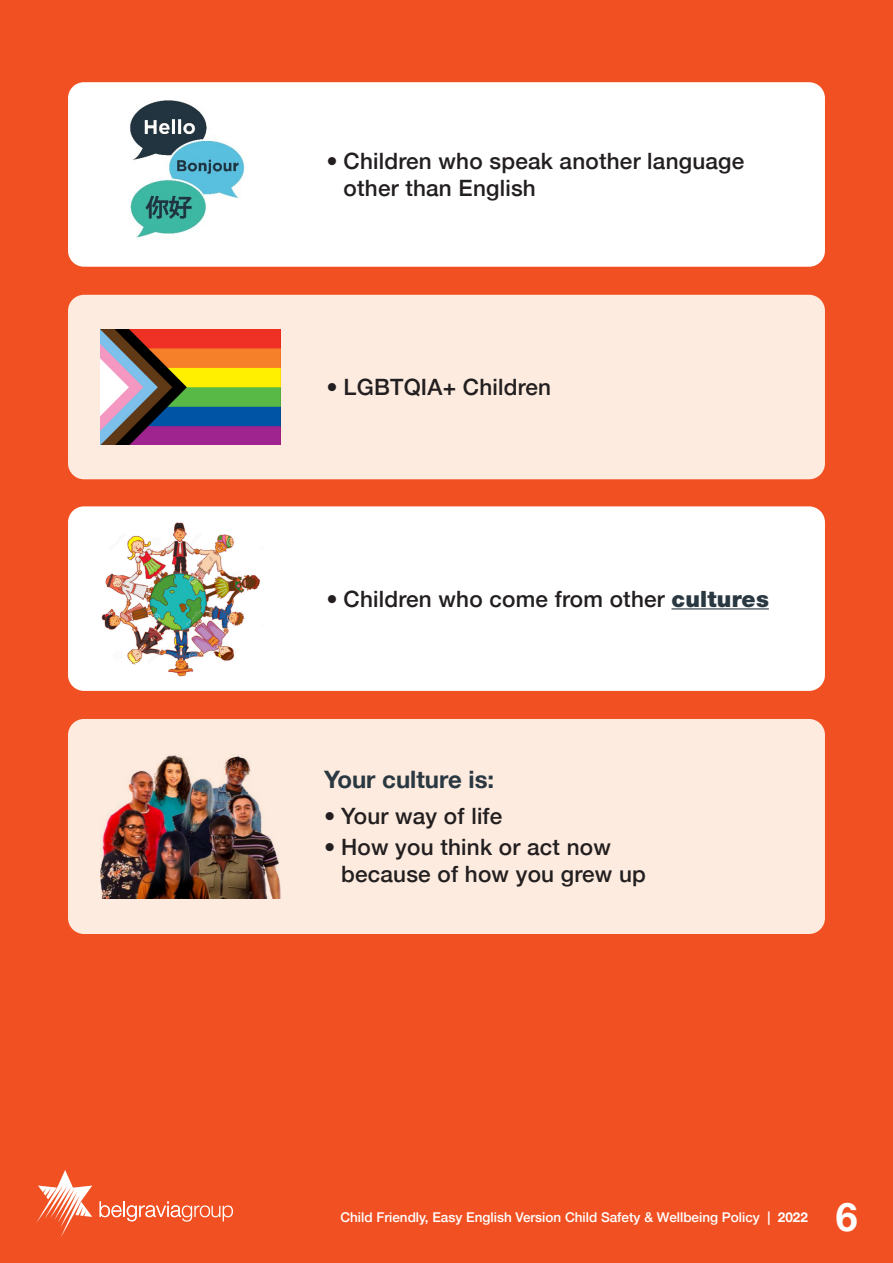
<style>
.page{position:relative;width:893px;height:1263px;background:#f15122}
.page>*{position:absolute;margin:0;border:0;box-sizing:border-box;transform-origin:0 0}
.t1{font:700 39.3px "Helvetica Neue";color:#fff}
.body{font:700 24px "Helvetica Neue";color:#2a3842}
.t2{font:500 22.5px/27px "Helvetica Neue";letter-spacing:.01em;color:#231f20}
.t3{font:500 13.5px "Helvetica Neue";color:#fff}
.s1{font-family:"Helvetica Neue LT Std";font-weight:900;color:#2a3842}
.s2{font-weight:700}
</style>
<div class="page">
<div style="left:68px;top:295px;width:757px;height:184px;background:#fdebdf;border-radius:16px"></div>
<div style="left:68px;top:719px;width:757px;height:215px;background:#fdebdf;border-radius:16px"></div>
<img style="left:100px;top:755px;width:180px;height:143px">
<div style="left:68px;top:82px;width:757px;height:185px;background:#fff;border-radius:16px"></div>
<img style="left:130px;top:101px;width:115px;height:137px">
<div style="left:68px;top:506px;width:757px;height:185px;background:#fff;border-radius:16px"></div>
<hr style="left:671px;top:608px;width:98px;height:1px;background:#2a3842">
<img style="left:100px;top:330px;width:180px;height:114px">
<img style="left:101px;top:522px;width:160px;height:154px">
<svg style="left:36px;top:1170px;width:56px;height:67px"></svg>
<svg style="left:100px;top:1201px;width:133px;height:20px"></svg>
<p class="t2" style="left:344px;top:146px;width:402px;text-indent:-17px">• Children who speak another language other than English</p>
<p class="t2" style="left:327px;top:372px;width:226px">• LGBTQIA+ Children</p>
<p class="t2" style="left:327px;top:583px;width:444px">• Children who come from other <span class="s1">cultures</span></p>
<p class="body" style="left:324px;top:761px;width:172px">Your culture is:</p>
<p class="t2" style="left:324px;top:800px;width:180px">• Your way of life</p>
<p class="t2" style="left:341px;top:832px;width:306px;text-indent:-17px">• How you think or act now because of how you grew up</p>
<p class="t3" style="left:340px;top:1207px;width:469px">Child Friendly, Easy English Version Child Safety &amp; Wellbeing Policy | <span class="s2">2022</span></p>
<h1 class="t1" style="left:836px;top:1186px;width:23px">6</h1>
</div>
